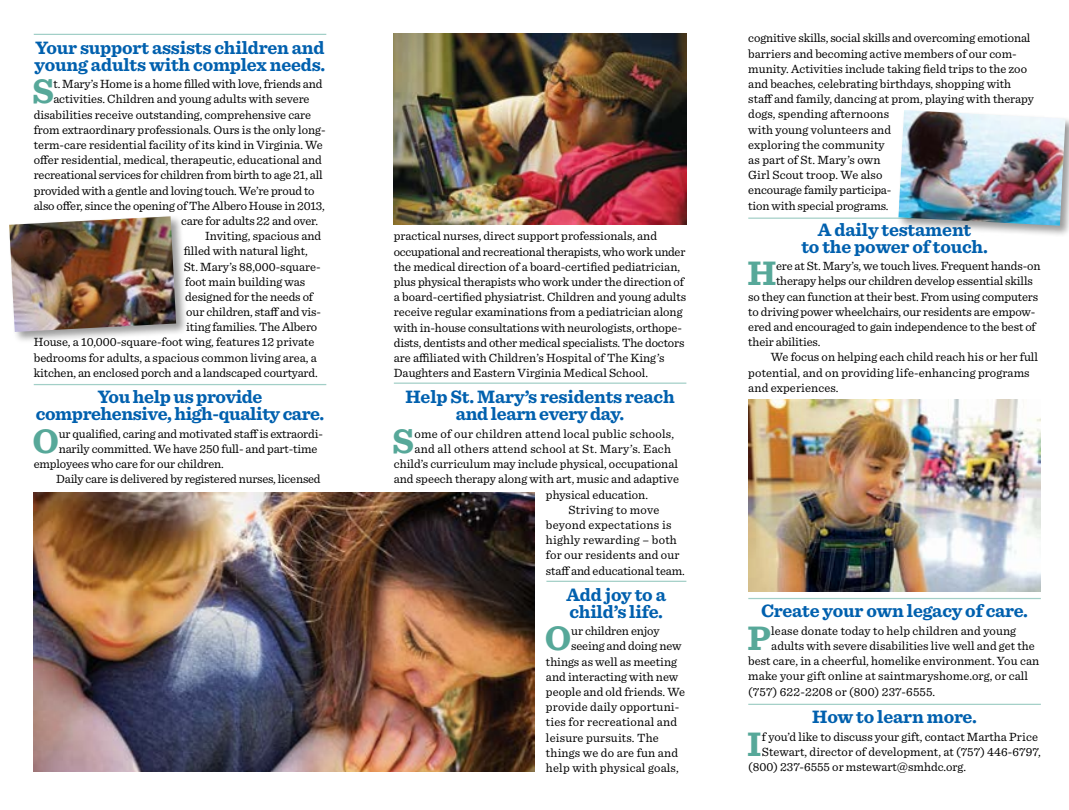
<style>
.page{position:relative;width:1069px;height:810px;background:#fff}
.page>*{position:absolute;margin:0;border:0;box-sizing:border-box;transform-origin:0 0}
.t1{font:700 35.62px "Sentinel";color:#57a899}
.t2{font:700 18.75px/17px "Sentinel";letter-spacing:-.01em;color:#0060ae;text-align:center}
.t3{font:12.5px/15.2px "Sentinel";color:#000}
.t4{font:12.5px "Sentinel";letter-spacing:.02em;color:#000}
</style>
<div class="page">
<hr style="left:748px;top:218px;width:293px;height:1px;background:#57a899">
<div style="left:8px;top:215px;width:180px;height:129px;background:#000;opacity:.4"></div>
<img style="left:9px;top:216px;width:167px;height:116px">
<img style="left:34px;top:492px;width:501px;height:279px">
<img style="left:748px;top:400px;width:293px;height:191px">
<img style="left:394px;top:34px;width:292px;height:191px">
<div style="left:897px;top:109px;width:172px;height:128px;background:#000;opacity:.4"></div>
<img style="left:898px;top:110px;width:167px;height:116px">
<hr style="left:748px;top:704px;width:293px;height:1px;background:#57a899">
<hr style="left:748px;top:598px;width:293px;height:1px;background:#57a899">
<hr style="left:394px;top:383px;width:292px;height:1px;background:#57a899">
<hr style="left:34px;top:384px;width:292px;height:1px;background:#57a899">
<hr style="left:34px;top:34px;width:292px;height:1px;background:#57a899">
<hr style="left:546px;top:581px;width:140px;height:1px;background:#57a899">
<h2 class="t2" style="left:35px;top:38px;width:292px;text-align:left">Your support assists children and young adults with complex needs.</h2>
<h1 class="t1" style="left:32px;top:69px;width:23px">S</h1>
<p class="t3" style="left:53px;top:76px;width:270px">t. Mary’s Home is a home filled with love, friends and</p>
<p class="t3" style="left:53px;top:91px;width:258px">activities. Children and young adults with severe</p>
<p class="t3" style="left:34px;top:106px;width:279px">disabilities receive outstanding, comprehensive care</p>
<p class="t3" style="left:34px;top:121px;width:293px">from extraordinary professionals. Ours is the only long-</p>
<p class="t3" style="left:34px;top:136px;width:291px">term-care residential facility of its kind in Virginia. We</p>
<p class="t3" style="left:34px;top:152px;width:290px">offer residential, medical, therapeutic, educational and</p>
<p class="t3" style="left:34px;top:167px;width:290px">recreational services for children from birth to age 21, all</p>
<p class="t3" style="left:34px;top:182px;width:282px">provided with a gentle and loving touch. We’re proud to</p>
<p class="t3" style="left:34px;top:197px;width:292px">also offer, since the opening of The Albero House in 2013,</p>
<p class="t3" style="left:181px;top:212px;width:138px">care for adults 22 and over.</p>
<p class="t3" style="left:205px;top:228px;width:118px">Inviting, spacious and</p>
<p class="t3" style="left:184px;top:243px;width:126px">filled with natural light,</p>
<p class="t3" style="left:184px;top:258px;width:138px">St. Mary’s 88,000-square-</p>
<p class="t3" style="left:185px;top:273px;width:122px">foot main building was</p>
<p class="t3" style="left:185px;top:288px;width:130px">designed for the needs of</p>
<p class="t3" style="left:186px;top:304px;width:136px">our children, staff and vis-</p>
<p class="t3" style="left:186px;top:319px;width:133px">iting families. The Albero</p>
<p class="t3" style="left:34px;top:334px;width:282px">House, a 10,000-square-foot wing, features 12 private</p>
<p class="t3" style="left:34px;top:349px;width:285px">bedrooms for adults, a spacious common living area, a</p>
<p class="t3" style="left:34px;top:364px;width:285px">kitchen, an enclosed porch and a landscaped courtyard.</p>
<h2 class="t2" style="left:36px;top:388px;width:290px">You help us provide comprehensive, high-quality care.</h2>
<h1 class="t1" style="left:32px;top:419px;width:28px">O</h1>
<p class="t3" style="left:59px;top:425px;width:266px">ur qualified, caring and motivated staff is extraordi-</p>
<p class="t3" style="left:59px;top:440px;width:260px">narily committed. We have 250 full- and part-time</p>
<p class="t3" style="left:34px;top:455px;width:192px">employees who care for our children.</p>
<p class="t3" style="left:56px;top:471px;width:266px">Daily care is delivered by registered nurses, licensed</p>
<p class="t3" style="left:394px;top:228px;width:294px">practical nurses, direct support professionals, and occupational and recreational therapists, who work under the medical direction of a board-certified pediatrician, plus physical therapists who work under the direction of a board-certified physiatrist. Children and young adults receive regular examinations from a pediatrician along with in-house consultations with neurologists, orthope&shy;dists, dentists and other medical specialists. The doctors are affiliated with Children’s Hospital of The King’s Daughters and Eastern Virginia Medical School.</p>
<h2 class="t2" style="left:405px;top:388px;width:271px">Help St. Mary’s residents reach and learn every day.</h2>
<h1 class="t1" style="left:392px;top:419px;width:23px">S</h1>
<p class="t4" style="left:414px;top:424px;width:261px">ome of our children attend local public schools,</p>
<p class="t4" style="left:414px;top:439px;width:258px">and all others attend school at St. Mary’s. Each</p>
<p class="t3" style="left:394px;top:456px;width:286px">child’s curriculum may include physical, occupational</p>
<p class="t3" style="left:394px;top:471px;width:287px">and speech therapy along with art, music and adaptive</p>
<p class="t3" style="left:546px;top:486px;width:104px">physical education.</p>
<p class="t4" style="left:568px;top:500px;width:92px">Striving to move</p>
<p class="t4" style="left:546px;top:515px;width:127px">beyond expectations is</p>
<p class="t4" style="left:546px;top:531px;width:132px">highly rewarding – both</p>
<p class="t3" style="left:546px;top:547px;width:135px">for our residents and our</p>
<p class="t3" style="left:546px;top:562px;width:140px">staff and educational team.</p>
<h2 class="t2" style="left:566px;top:585px;width:101px;text-align:left">Add joy to a child’s life.</h2>
<h1 class="t1" style="left:545px;top:616px;width:28px">O</h1>
<p class="t3" style="left:571px;top:623px;width:90px">ur children enjoy</p>
<p class="t3" style="left:571px;top:638px;width:112px">seeing and doing new</p>
<p class="t3" style="left:546px;top:653px;width:133px">things as well as meeting</p>
<p class="t3" style="left:546px;top:668px;width:134px">and interacting with new</p>
<p class="t3" style="left:546px;top:683px;width:140px">people and old friends. We</p>
<p class="t3" style="left:546px;top:699px;width:135px">provide daily opportuni-</p>
<p class="t3" style="left:546px;top:714px;width:133px">ties for recreational and</p>
<p class="t3" style="left:546px;top:729px;width:114px">leisure pursuits. The</p>
<p class="t3" style="left:546px;top:744px;width:134px">things we do are fun and</p>
<p class="t3" style="left:546px;top:759px;width:134px">help with physical goals,</p>
<p class="t3" style="left:748px;top:30px;width:287px">cognitive skills, social skills and overcoming emotional barriers and becoming active members of our com&shy;munity. Activities include taking field trips to the zoo and beaches, celebrating birthdays, shopping with staff and family, dancing at prom, playing with therapy dogs, spending afternoons<br>with young volunteers and<br>exploring the community<br>as part of St. Mary’s own<br>Girl Scout troop. We also<br>encourage family participa-<br>tion with special programs.</p>
<h2 class="t2" style="left:801px;top:220px;width:188px">A daily testament<br>to the power of touch.</h2>
<h1 class="t1" style="left:747px;top:251px;width:31px">H</h1>
<p class="t3" style="left:776px;top:258px;width:266px">ere at St. Mary’s, we touch lives. Frequent hands-on</p>
<p class="t3" style="left:776px;top:273px;width:258px">therapy helps our children develop essential skills</p>
<p class="t3" style="left:748px;top:288px;width:291px">so they can function at their best. From using computers</p>
<p class="t3" style="left:748px;top:303px;width:288px">to driving power wheelchairs, our residents are empow-</p>
<p class="t3" style="left:748px;top:318px;width:289px">ered and encouraged to gain independence to the best of</p>
<p class="t3" style="left:748px;top:334px;width:74px">their abilities.</p>
<p class="t3" style="left:771px;top:349px;width:269px">We focus on helping each child reach his or her full</p>
<p class="t3" style="left:748px;top:364px;width:283px">potential, and on providing life-enhancing programs</p>
<p class="t3" style="left:748px;top:379px;width:92px">and experiences.</p>
<h2 class="t2" style="left:761px;top:602px;width:268px">Create your own legacy of care.</h2>
<h1 class="t1" style="left:747px;top:616px;width:25px">P</h1>
<p class="t3" style="left:771px;top:622px;width:246px">lease donate today to help children and young</p>
<p class="t3" style="left:771px;top:637px;width:265px">adults with severe disabilities live well and get the</p>
<p class="t3" style="left:748px;top:653px;width:292px">best care, in a cheerful, homelike environment. You can</p>
<p class="t3" style="left:748px;top:668px;width:281px">make your gift online at saintmaryshome.org, or call</p>
<p class="t3" style="left:748px;top:683px;width:188px">(757) 622-2208 or (800) 237-6555.</p>
<h2 class="t2" style="left:812px;top:708px;width:166px">How to learn more.</h2>
<h1 class="t1" style="left:747px;top:722px;width:17px">I</h1>
<p class="t3" style="left:762px;top:729px;width:277px">f you’d like to discuss your gift, contact Martha Price</p>
<p class="t3" style="left:762px;top:744px;width:280px">Stewart, director of development, at (757) 446-6797,</p>
<p class="t3" style="left:748px;top:759px;width:219px">(800) 237-6555 or mstewart@smhdc.org.</p>
</div>
